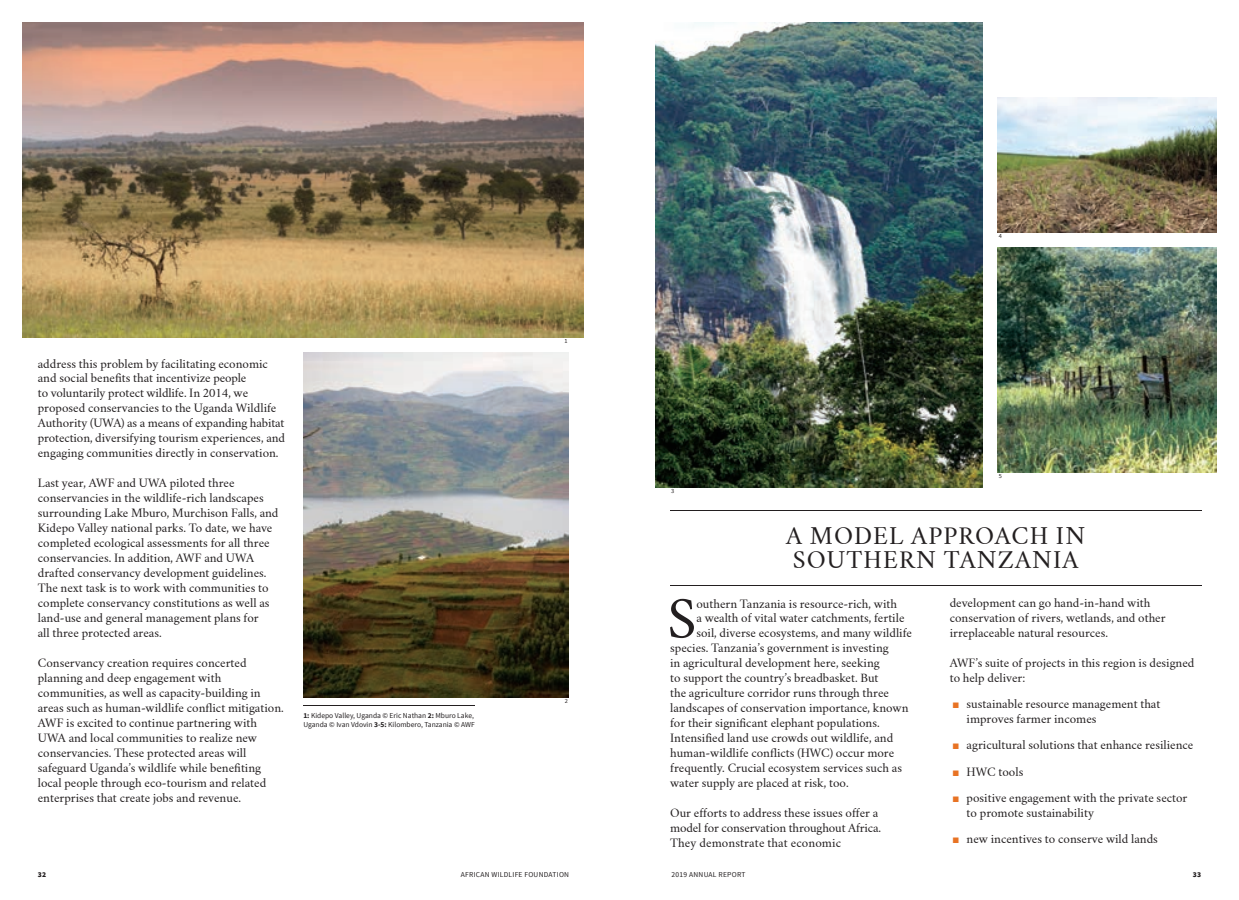
<style>
.page{position:relative;width:1239px;height:900px;background:#fff}
.page>*{position:absolute;margin:0;border:0;box-sizing:border-box;transform-origin:0 0}
.t1{font:51.25px "Crimson Text";color:#231f20}
.t2{font:22.5px/23.8px "Crimson Text";letter-spacing:.05em;color:#231f20}
.t3{font:11.25px/15px "Crimson Text";color:#231f20}
.t4{font:7.5px/8.8px "Source Sans Pro";color:#231f20}
.t5{font:7.5px "Source Sans Pro";letter-spacing:.03em;color:#231f20}
.t6{font:900 7.5px "Source Sans Pro";color:#231f20}
.t7{font:6.25px "Source Sans Pro";color:#231f20}
.s1{font-weight:700}
.s2{color:#e87324}
</style>
<div class="page">
<hr style="left:670px;top:510px;width:531px;height:1px;background:#231f20">
<hr style="left:670px;top:585px;width:531px;height:1px;background:#231f20">
<img style="left:303px;top:352px;width:266px;height:346px">
<img style="left:655px;top:22px;width:327px;height:466px">
<img style="left:997px;top:98px;width:219px;height:134px">
<img style="left:23px;top:22px;width:561px;height:316px">
<img style="left:997px;top:248px;width:219px;height:224px">
<hr style="left:303px;top:706px;width:172px;height:1px;background:#231f20">
<p class="t3" style="left:38px;top:356px;width:249px">address this problem by facilitating economic and social benefits that incentivize people<br>to voluntarily protect wildlife. In 2014, we proposed conservancies to the Uganda Wildlife Authority (UWA) as a means of expanding habitat protection, diversifying tourism experiences, and engaging communities directly in conservation.</p>
<p class="t3" style="left:38px;top:476px;width:242px">Last year, AWF and UWA piloted three conservancies in the wildlife-rich landscapes surrounding Lake Mburo, Murchison Falls, and Kidepo Valley national parks. To date, we have completed ecological assessments for all three conservancies. In addition, AWF and UWA drafted conservancy development guidelines.<br>The next task is to work with communities to complete conservancy constitutions as well as land-use and general management plans for<br>all three protected areas.</p>
<p class="t3" style="left:38px;top:656px;width:247px">Conservancy creation requires concerted planning and deep engagement with communities, as well as capacity-building in areas such as human-wildlife conflict mitigation.<br>AWF is excited to continue partnering with UWA and local communities to realize new conservancies. These protected areas will safeguard Uganda’s wildlife while benefiting local people through eco-tourism and related enterprises that create jobs and revenue.</p>
<p class="t4" style="left:303px;top:712px;width:173px"><span class="s1">1:</span> Kidepo Valley, Uganda © Eric Nathan <span class="s1">2:</span> Mburo Lake,<br>Uganda © Ivan Vdovin <span class="s1">3-5:</span> Kilombero, Tanzania © AWF</p>
<p class="t7" style="left:564px;top:337px;width:5px">1</p>
<p class="t7" style="left:565px;top:697px;width:5px">2</p>
<p class="t7" style="left:998px;top:232px;width:5px">4</p>
<p class="t7" style="left:671px;top:487px;width:5px">3</p>
<p class="t7" style="left:998px;top:472px;width:5px">5</p>
<h2 class="t2" style="left:786px;top:524px;width:300px">A MODEL APPROACH IN<br>SOUTHERN TANZANIA</h2>
<h1 class="t1" style="left:667px;top:587px;width:31px">S</h1>
<p class="t3" style="left:696px;top:596px;width:202px">outhern Tanzania is resource-rich, with</p>
<p class="t3" style="left:696px;top:611px;width:209px">a wealth of vital water catchments, fertile</p>
<p class="t3" style="left:696px;top:626px;width:217px">soil, diverse ecosystems, and many wildlife</p>
<p class="t3" style="left:670px;top:641px;width:220px">species. Tanzania’s government is investing</p>
<p class="t3" style="left:670px;top:656px;width:211px">in agricultural development here, seeking</p>
<p class="t3" style="left:670px;top:671px;width:210px">to support the country’s breadbasket. But</p>
<p class="t3" style="left:670px;top:686px;width:220px">the agriculture corridor runs through three</p>
<p class="t3" style="left:670px;top:701px;width:240px">landscapes of conservation importance, known</p>
<p class="t3" style="left:670px;top:716px;width:211px">for their significant elephant populations.</p>
<p class="t3" style="left:670px;top:731px;width:225px">Intensified land use crowds out wildlife, and</p>
<p class="t3" style="left:670px;top:746px;width:226px">human-wildlife conflicts (HWC) occur more</p>
<p class="t3" style="left:670px;top:761px;width:233px">frequently. Crucial ecosystem services such as</p>
<p class="t3" style="left:670px;top:776px;width:180px">water supply are placed at risk, too.</p>
<p class="t3" style="left:670px;top:806px;width:213px">Our efforts to address these issues offer a model for conservation throughout Africa.<br>They demonstrate that economic</p>
<p class="t3" style="left:949px;top:596px;width:217px">development can go hand-in-hand with conservation of rivers, wetlands, and other irreplaceable natural resources.</p>
<p class="t3" style="left:949px;top:656px;width:246px">AWF’s suite of projects in this region is designed to help deliver:</p>
<p class="t3" style="left:966px;top:697px;width:195px;text-indent:-13px"><span class="s2">◼</span> sustainable resource management that improves farmer incomes</p>
<p class="t3" style="left:953px;top:738px;width:242px"><span class="s2">◼</span> agricultural solutions that enhance resilience</p>
<p class="t3" style="left:953px;top:764px;width:72px"><span class="s2">◼</span> HWC tools</p>
<p class="t3" style="left:966px;top:790px;width:222px;text-indent:-13px"><span class="s2">◼</span> positive engagement with the private sector to promote sustainability</p>
<p class="t3" style="left:953px;top:832px;width:206px"><span class="s2">◼</span> new incentives to conserve wild lands</p>
<p class="t6" style="left:38px;top:869px;width:10px">32</p>
<p class="t5" style="left:461px;top:870px;width:110px">AFRICAN WILDLIFE FOUNDATION</p>
<p class="t5" style="left:671px;top:870px;width:75px">2019 ANNUAL REPORT</p>
<p class="t6" style="left:1192px;top:869px;width:10px">33</p>
</div>
